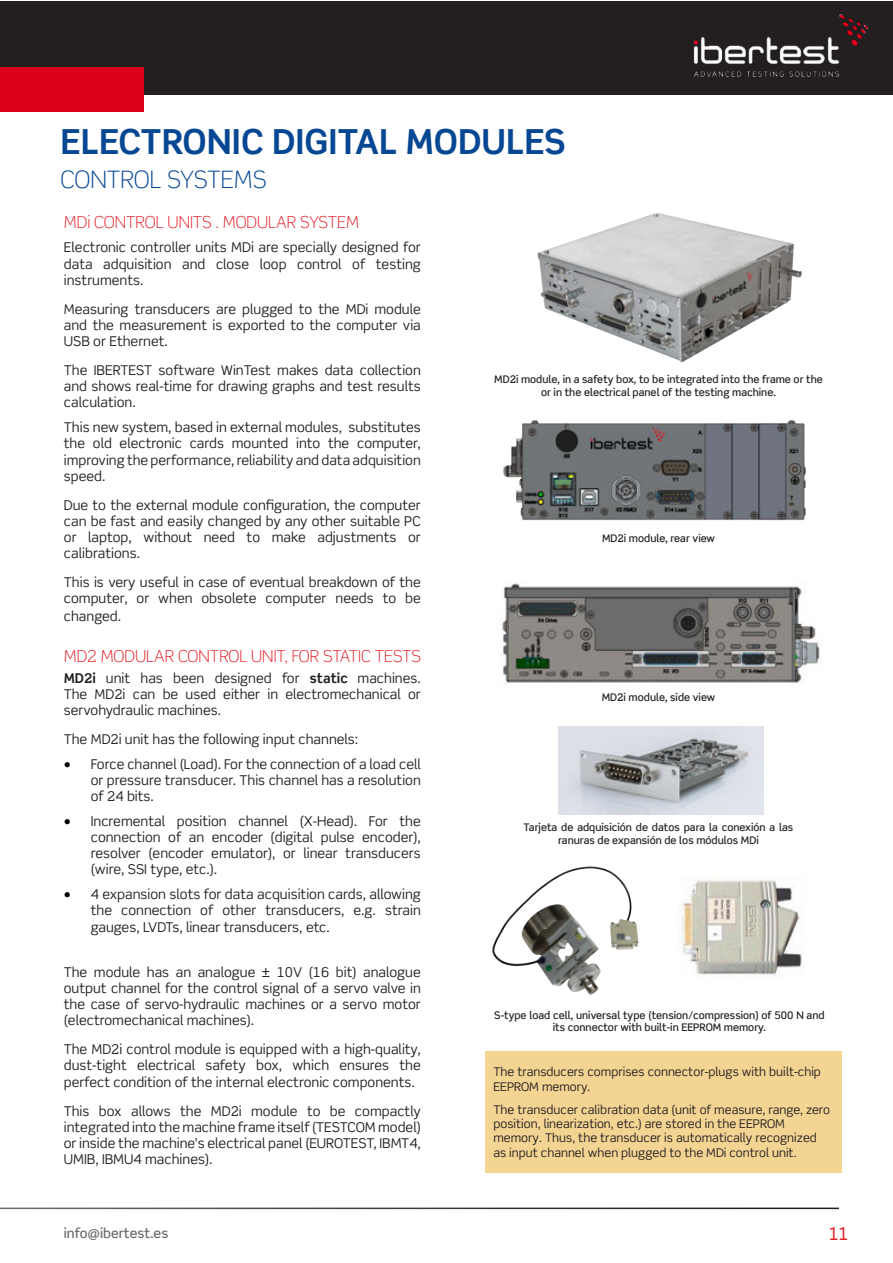
<style>
.page{position:relative;width:893px;height:1263px;background:#fff}
.page>*{position:absolute;margin:0;border:0;box-sizing:border-box;transform-origin:0 0}
.ROJO_ENCABEZADOS{font:700 34.5px "Scene Std";color:#054793}
.ROJO_ENCABEZADOS-2{font:300 24px "Scene Std";color:#054793}
.t1{font:18px "Myanmar Text";color:#e51a23}
.ROJO_ENCABEZADOS-3{font:300 16.5px "Scene Std";color:#e51a23}
.Texto_normal{font:300 16.5px "Scene Std";color:#e51a23}
.Texto_normal-2{font:13.5px/16.2px "Scene Std";color:#231f20;text-align:justify}
.ROJO_ENCABEZADOS-4{font:13.5px/16.2px "Scene Std";color:#231f20;text-align:justify}
.t2{font:500 13.5px "Scene Std";color:#6c6d70}
.Texto_normal-3{font:12px/14.4px "Scene Std";color:#231f20}
.Texto_en_pies_de_fot{font:500 10.5px/12.6px "Scene Std";color:#231f20;text-align:center}
.s1{font-weight:700}
.s2{font-size:15px;color:#000}
</style>
<div class="page">
<div style="left:0;top:1px;width:893px;height:94px;background:#231f20"></div>
<hr style="left:0;top:1207px;width:839px;height:2px;background:#231f20">
<img style="left:693px;top:14px;width:175px;height:63px">
<div style="left:0;top:67px;width:144px;height:45px;background:#dc001b"></div>
<img style="left:537px;top:213px;width:265px;height:149px">
<img style="left:503px;top:420px;width:303px;height:101px">
<img style="left:502px;top:583px;width:318px;height:100px">
<img style="left:678px;top:875px;width:124px;height:100px">
<img style="left:492px;top:866px;width:147px;height:129px">
<img style="left:558px;top:727px;width:205px;height:87px">
<div style="left:485px;top:1051px;width:357px;height:121px;background:#f4d493"></div>
<p class="ROJO_ENCABEZADOS" style="left:60px;top:121px;width:507px">ELECTRONIC DIGITAL MODULES</p>
<p class="ROJO_ENCABEZADOS-2" style="left:60px;top:164px;width:208px">CONTROL SYSTEMS</p>
<p class="Texto_normal" style="left:64px;top:212px;width:297px">MDi CONTROL UNITS . MODULAR SYSTEM</p>
<p class="Texto_normal-2" style="left:64px;top:239px;width:358px">Electronic controller units MDi are specially designed for data adquisition and close loop control of testing instruments.</p>
<p class="Texto_normal-2" style="left:64px;top:301px;width:358px">Measuring transducers are plugged to the MDi module and the measurement is exported to the computer via USB or Ethernet.</p>
<p class="Texto_normal-2" style="left:64px;top:362px;width:358px">The IBERTEST software WinTest makes data collection and shows real-time for drawing graphs and test results calculation.</p>
<p class="Texto_normal-2" style="left:64px;top:419px;width:358px">This new system, based in external modules, substitutes the old electronic cards mounted into the computer, improving the performance, reliability and data adquisition speed.</p>
<p class="Texto_normal-2" style="left:64px;top:497px;width:358px">Due to the external module configuration, the computer can be fast and easily changed by any other suitable PC or laptop, without need to make adjustments or calibrations.</p>
<p class="Texto_normal-2" style="left:64px;top:574px;width:358px">This is very useful in case of eventual breakdown of the computer, or when obsolete computer needs to be</p>
<p class="Texto_normal-2" style="left:64px;top:608px;width:59px">changed.</p>
<p class="ROJO_ENCABEZADOS-3" style="left:64px;top:646px;width:359px">MD2 MODULAR CONTROL UNIT, FOR STATIC TESTS</p>
<p class="ROJO_ENCABEZADOS-4" style="left:64px;top:669px;width:359px"><span class="s1">MD2i</span> unit has been designed for <span class="s1">static</span> machines.<br>The MD2i can be used either in electromechanical or servohydraulic machines.</p>
<p class="Texto_normal-2" style="left:64px;top:731px;width:296px">The MD2i unit has the following input channels:</p>
<p class="Texto_normal-2" style="left:91px;top:756px;width:332px;text-indent:-27px"><span class="s2">•</span> Force channel (Load). For the connection of a load cell or pressure transducer. This channel has a resolution of 24 bits.</p>
<p class="Texto_normal-2" style="left:91px;top:813px;width:332px;text-indent:-27px"><span class="s2">•</span> Incremental position channel (X-Head). For the connection of an encoder (digital pulse encoder), resolver (encoder emulator), or linear transducers (wire, SSI type, etc.).</p>
<p class="Texto_normal-2" style="left:91px;top:886px;width:332px;text-indent:-27px"><span class="s2">•</span> 4 expansion slots for data acquisition cards, allowing the connection of other transducers, e.g. strain gauges, LVDTs, linear transducers, etc.</p>
<p class="Texto_normal-2" style="left:64px;top:963px;width:359px">The module has an analogue ± 10V (16 bit) analogue output channel for the control signal of a servo valve in the case of servo-hydraulic machines or a servo motor (electromechanical machines).</p>
<p class="Texto_normal-2" style="left:64px;top:1041px;width:359px">The MD2i control module is equipped with a high-quality, dust-tight electrical safety box, which ensures the perfect condition of the internal electronic components.</p>
<p class="Texto_normal-2" style="left:64px;top:1102px;width:359px">This box allows the MD2i module to be compactly integrated into the machine frame itself (TESTCOM model) or inside the machine's electrical panel (EUROTEST, IBMT4, UMIB, IBMU4 machines).</p>
<p class="Texto_en_pies_de_fot" style="left:494px;top:373px;width:330px">MD2i module, in a safety box, to be integrated into the frame or the</p>
<p class="Texto_en_pies_de_fot" style="left:541px;top:386px;width:236px">or in the electrical panel of the testing machine.</p>
<p class="Texto_en_pies_de_fot" style="left:602px;top:532px;width:114px">MD2i module, rear view</p>
<p class="Texto_en_pies_de_fot" style="left:602px;top:691px;width:115px">MD2i module, side view</p>
<p class="Texto_en_pies_de_fot" style="left:524px;top:821px;width:271px">Tarjeta de adquisición de datos para la conexión a las ranuras de expansión de los módulos MDi</p>
<p class="Texto_en_pies_de_fot" style="left:494px;top:1009px;width:332px">S-type load cell, universal type (tension/compression) of 500 N and its connector with built-in EEPROM memory.</p>
<p class="Texto_normal-3" style="left:493px;top:1065px;width:329px">The transducers comprises connector-plugs with built-chip<br>EEPROM memory.</p>
<p class="Texto_normal-3" style="left:493px;top:1102px;width:338px">The transducer calibration data (unit of measure, range, zero position, linearization, etc.) are stored in the EEPROM memory. Thus, the transducer is automatically recognized as input channel when plugged to the MDi control unit.</p>
<p class="t2" style="left:64px;top:1225px;width:106px">info@ibertest.es</p>
<p class="t1" style="left:829px;top:1223px;width:21px">11</p>
</div>
